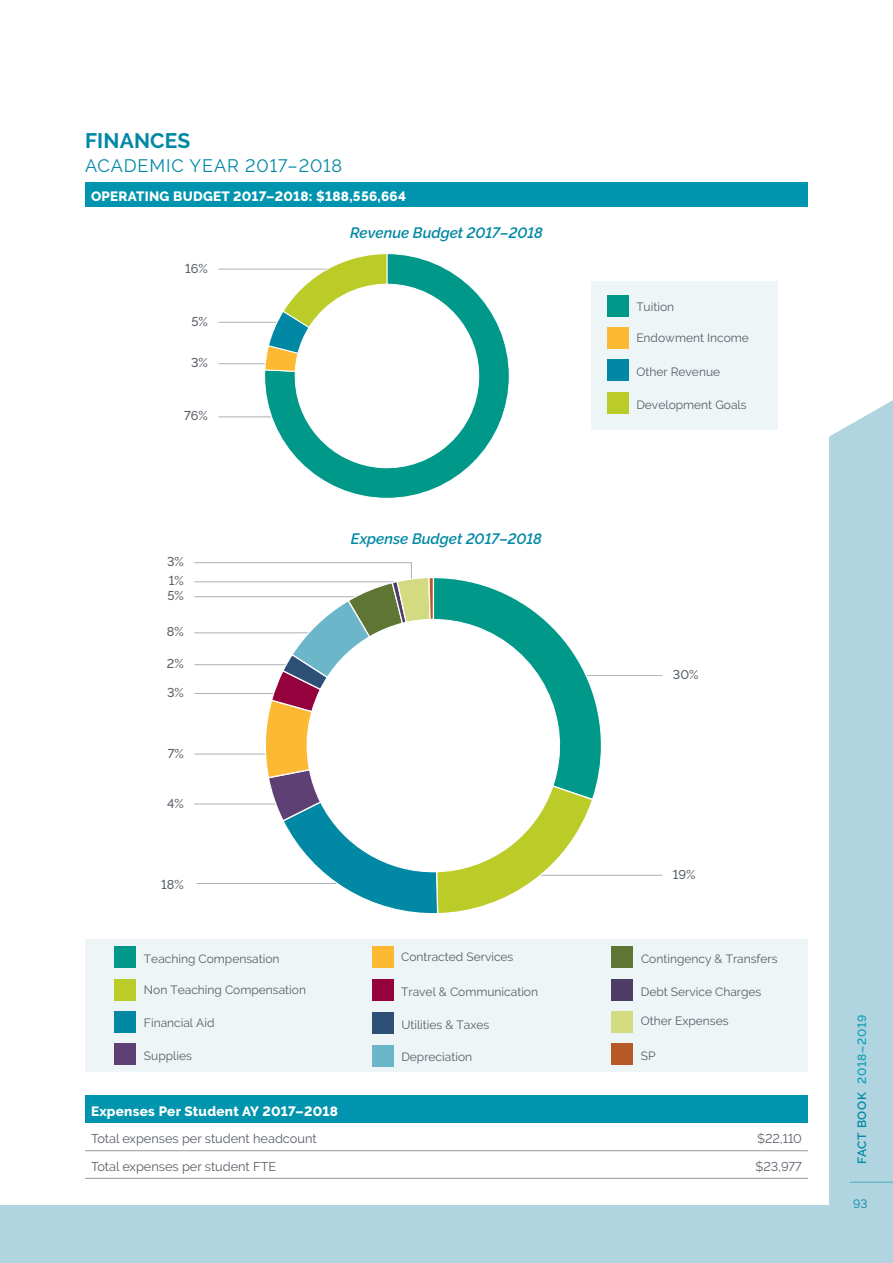
<style>
.page{position:relative;width:893px;height:1263px;background:#fff}
.page>*{position:absolute;margin:0;border:0;box-sizing:border-box;transform-origin:0 0}
.t1{font:700 21px "Raleway";letter-spacing:.01em;color:#0088a4}
.t2{font:18px "Raleway";letter-spacing:.05em;color:#0088a4}
.t3{font:italic 600 15px "Raleway";color:#0088a4}
.t4{font:800 13.5px "Raleway";letter-spacing:.02em;color:#fff}
.t5{font:12.75px "Raleway";color:#585e66}
.t6{font:500 12.75px "Raleway";color:#585e66}
.t7{font:12px "Raleway";color:#585e66}
.t8{font:600 12px "Raleway";letter-spacing:.06em;color:#1ba1b9}
.t9{font:12px "Raleway";color:#0088a4}
.s1{color:#0088a4}
</style>
<div class="page">
<div style="left:0;top:400px;width:893px;height:863px;background:#b1d5e0"></div>
<div style="left:0;top:101px;width:829px;height:1103px;background:#fff"></div>
<hr style="left:850px;top:1182px;width:43px;height:1px;background:#4cabc1">
<div style="left:85px;top:182px;width:723px;height:25px;background:#0094ae"></div>
<div style="left:591px;top:281px;width:186px;height:149px;background:#edf5f7"></div>
<div style="left:607px;top:295px;width:21px;height:21px;background:#009889"></div>
<div style="left:607px;top:328px;width:21px;height:21px;background:#fdb933"></div>
<div style="left:607px;top:360px;width:21px;height:21px;background:#0088a4"></div>
<div style="left:607px;top:392px;width:21px;height:21px;background:#bbcb27"></div>
<hr style="left:218px;top:417px;width:74px;height:1px;background:#585e66">
<hr style="left:218px;top:363px;width:63px;height:1px;background:#585e66">
<hr style="left:218px;top:322px;width:63px;height:1px;background:#585e66">
<hr style="left:218px;top:269px;width:120px;height:1px;background:#585e66">
<svg style="left:264px;top:253px;width:246px;height:246px"></svg>
<svg style="left:264px;top:253px;width:124px;height:119px"></svg>
<div style="left:85px;top:939px;width:723px;height:133px;background:#edf5f7"></div>
<div style="left:115px;top:947px;width:21px;height:21px;background:#009889"></div>
<div style="left:115px;top:1043px;width:21px;height:22px;background:#5f4074"></div>
<div style="left:115px;top:979px;width:21px;height:22px;background:#bbcb27"></div>
<div style="left:115px;top:1011px;width:21px;height:21px;background:#0088a4"></div>
<div style="left:612px;top:979px;width:21px;height:22px;background:#4e3d64"></div>
<div style="left:612px;top:1011px;width:21px;height:21px;background:#d3db81"></div>
<div style="left:372px;top:947px;width:21px;height:21px;background:#fdb933"></div>
<div style="left:372px;top:979px;width:21px;height:22px;background:#95013d"></div>
<div style="left:372px;top:1012px;width:21px;height:21px;background:#2e4f76"></div>
<div style="left:372px;top:1045px;width:21px;height:21px;background:#6bb6c9"></div>
<div style="left:612px;top:1043px;width:21px;height:22px;background:#b65927"></div>
<div style="left:612px;top:947px;width:21px;height:21px;background:#5f7534"></div>
<hr style="left:580px;top:675px;width:82px;height:1px;background:#585e66">
<hr style="left:492px;top:875px;width:170px;height:1px;background:#585e66">
<div style="left:85px;top:1095px;width:723px;height:28px;background:#0094ae"></div>
<hr style="left:85px;top:1150px;width:381px;height:1px;background:#9299a0">
<hr style="left:466px;top:1150px;width:342px;height:1px;background:#9299a0">
<hr style="left:85px;top:1178px;width:381px;height:1px;background:#9299a0">
<hr style="left:466px;top:1178px;width:342px;height:1px;background:#9299a0">
<svg style="left:194px;top:562px;width:409px;height:352px"></svg>
<h1 class="t1" style="left:85px;top:129px;width:107px">FINANCES</h1>
<h2 class="t2" style="left:85px;top:155px;width:259px">ACADEMIC YEAR 2017–2018</h2>
<p class="t4" style="left:91px;top:189px;width:316px">OPERATING BUDGET 2017–2018: $188,556,664</p>
<p class="t3" style="left:350px;top:224px;width:194px">Revenue Budget 2017–2018</p>
<p class="t6" style="left:185px;top:261px;width:24px">16%</p>
<p class="t6" style="left:191px;top:314px;width:18px">5%</p>
<p class="t6" style="left:191px;top:355px;width:18px">3%</p>
<p class="t6" style="left:184px;top:409px;width:25px">76%</p>
<p class="t6" style="left:167px;top:554px;width:18px">3%</p>
<p class="t6" style="left:169px;top:573px;width:16px">1%</p>
<p class="t6" style="left:167px;top:588px;width:18px">5%</p>
<p class="t6" style="left:167px;top:624px;width:18px">8%</p>
<p class="t6" style="left:167px;top:656px;width:18px">2%</p>
<p class="t6" style="left:167px;top:685px;width:18px">3%</p>
<p class="t6" style="left:168px;top:746px;width:18px">7%</p>
<p class="t6" style="left:167px;top:796px;width:18px">4%</p>
<p class="t6" style="left:161px;top:877px;width:24px">18%</p>
<p class="t7" style="left:144px;top:952px;width:137px">Teaching Compensation</p>
<p class="t3" style="left:351px;top:530px;width:193px">Expense Budget 2017–2018</p>
<p class="t7" style="left:401px;top:950px;width:114px">Contracted Services</p>
<p class="t7" style="left:636px;top:300px;width:39px">Tuition</p>
<p class="t7" style="left:636px;top:331px;width:114px">Endowment Income</p>
<p class="t7" style="left:636px;top:365px;width:85px">Other Revenue</p>
<p class="t7" style="left:636px;top:397px;width:112px">Development Goals</p>
<p class="t6" style="left:673px;top:667px;width:27px">30%</p>
<p class="t6" style="left:673px;top:867px;width:24px">19%</p>
<p class="t7" style="left:641px;top:952px;width:138px">Contingency &amp; Transfers</p>
<p class="t7" style="left:144px;top:982px;width:164px">Non Teaching Compensation</p>
<p class="t7" style="left:641px;top:984px;width:122px">Debt Service Charges</p>
<p class="t7" style="left:144px;top:1016px;width:72px">Financial Aid</p>
<p class="t7" style="left:641px;top:1014px;width:89px">Other Expenses</p>
<p class="t7" style="left:641px;top:1049px;width:16px">SP</p>
<p class="t7" style="left:401px;top:984px;width:138px">Travel &amp; Communication</p>
<p class="t7" style="left:401px;top:1017px;width:90px">Utilities &amp; Taxes</p>
<p class="t7" style="left:144px;top:1049px;width:49px">Supplies</p>
<p class="t7" style="left:401px;top:1050px;width:72px">Depreciation</p>
<p class="t4" style="left:91px;top:1103px;width:248px">Expenses Per Student AY 2017–2018</p>
<p class="t5" style="left:91px;top:1131px;width:227px">Total expenses per student headcount</p>
<p class="t5" style="left:757px;top:1131px;width:46px">$22,110</p>
<p class="t5" style="left:91px;top:1159px;width:187px">Total expenses per student FTE</p>
<p class="t5" style="left:755px;top:1159px;width:48px">$23,977</p>
<p class="t8" style="left:855px;top:1164px;width:151px;rotate:-90deg"><span class="s1">FACT BOOK</span> 2018–2019</p>
<p class="t9" style="left:853px;top:1197px;width:16px">93</p>
</div>
